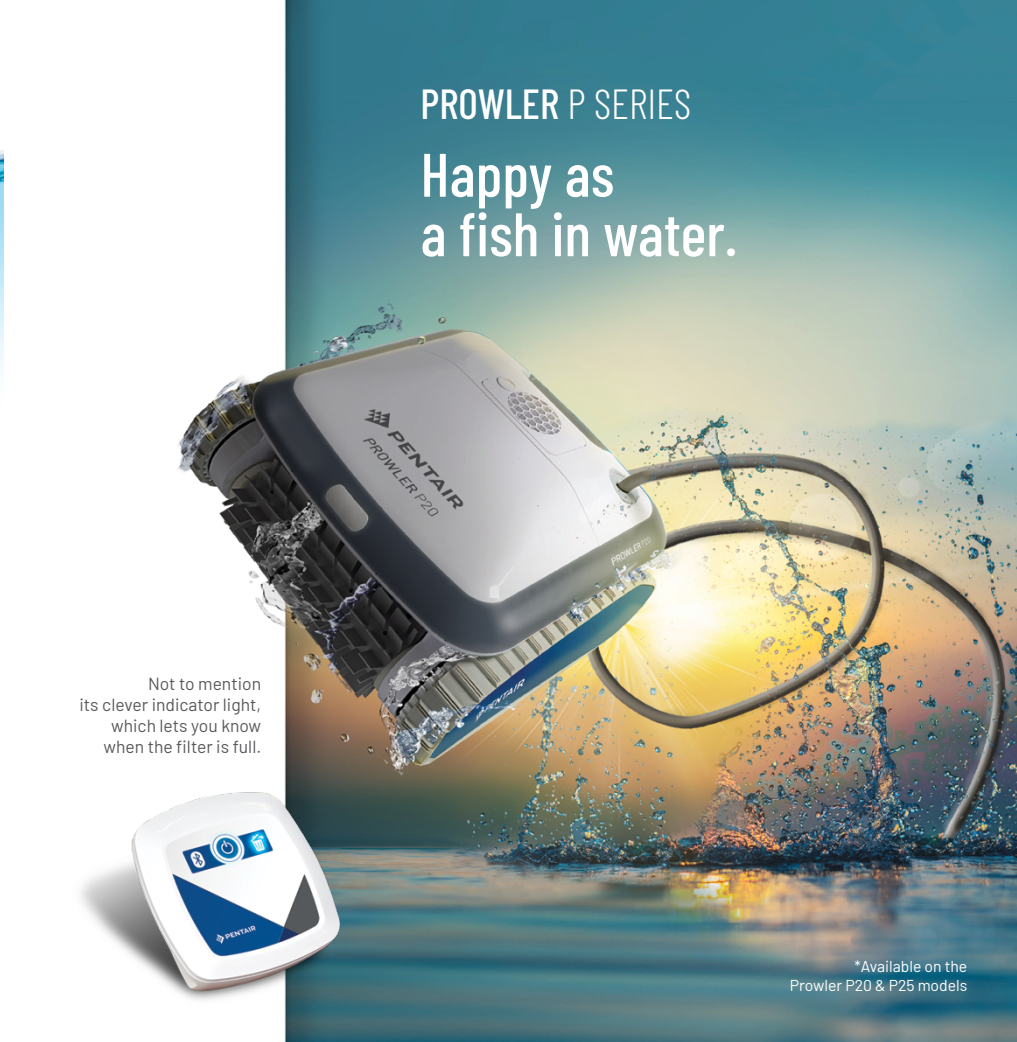
<style>
.page{position:relative;width:1017px;height:1042px;background:#fff}
.page>*{position:absolute;margin:0;border:0;box-sizing:border-box;transform-origin:0 0}
.t1{font:500 61.25px/59.5px "Barlow Condensed";color:#fff}
.t2{font:500 42px "Barlow Condensed";color:#fff}
.t3{font:17.5px/21px "Barlow";color:#58595b;text-align:right}
.t4{font:15.75px/18.9px "Barlow";color:#fff;text-align:right}
.s1{font-weight:300}
</style>
<div class="page">
<img style="left:0;top:150px;width:4px;height:222px">
<img style="left:177px;top:0;width:840px;height:1042px">
<img style="left:80px;top:748px;width:280px;height:264px">
<h2 class="t2" style="left:420px;top:74px;width:272px">PROWLER <span class="s1">P SERIES</span></h2>
<h1 class="t1" style="left:420px;top:140px;width:318px">Happy as<br>a fish in water.</h1>
<p class="t3" style="left:79px;top:672px;width:183px">Not to mention<br>its clever indicator light, which lets you know when the filter is full.</p>
<p class="t4" style="left:790px;top:956px;width:179px">*Available on the<br>Prowler P20 &amp; P25 models</p>
</div>
